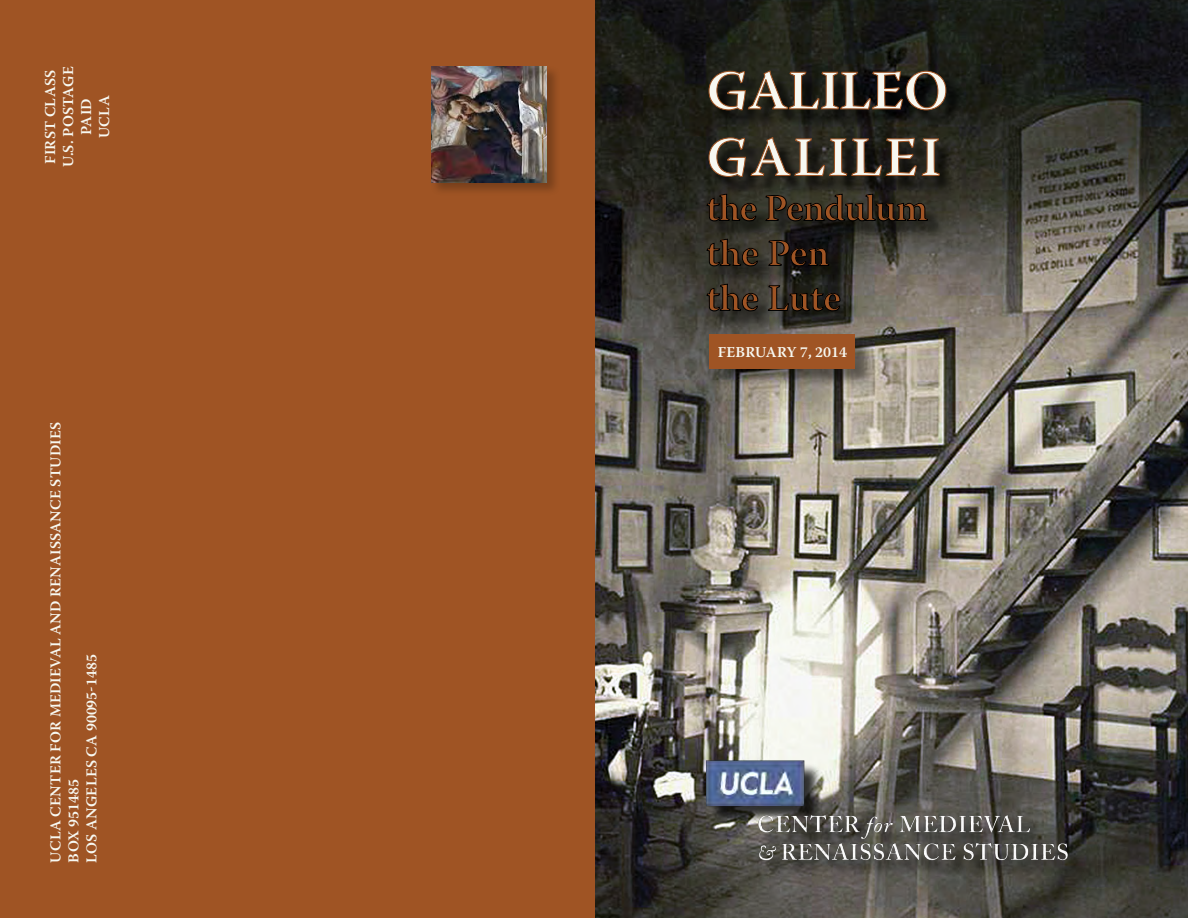
<style>
.page{position:relative;width:1188px;height:918px;background:#fff}
.page>*{position:absolute;margin:0;border:0;box-sizing:border-box;transform-origin:0 0}
.t1{font:600 55.5px/66.6px "Warnock Pro";letter-spacing:.02em;color:#f7f8f1}
.t2{font:600 37.5px "Warnock Pro";color:#9f5424}
.t3{font:600 15px "Warnock Pro";letter-spacing:.01em;color:#f7f8f1}
</style>
<div class="page">
<img style="left:594px;top:0;width:594px;height:918px">
<div style="left:0;top:0;width:594px;height:918px;background:#9f5424"></div>
<div style="left:431px;top:65px;width:130px;height:132px;background:#000;opacity:.24"></div>
<img style="left:431px;top:66px;width:115px;height:116px">
<div style="left:711px;top:73px;width:254px;height:257px;background:#000;opacity:.8"></div>
<svg style="left:708px;top:70px;width:238px;height:41px;background:#282015"></svg>
<svg style="left:708px;top:137px;width:232px;height:40px;background:#33291d"></svg>
<svg style="left:706px;top:194px;width:51px;height:27px"></svg>
<svg style="left:765px;top:194px;width:163px;height:27px;background:#26251e"></svg>
<svg style="left:706px;top:239px;width:52px;height:27px"></svg>
<svg style="left:768px;top:240px;width:61px;height:26px;background:#161514"></svg>
<svg style="left:706px;top:284px;width:52px;height:27px"></svg>
<svg style="left:768px;top:285px;width:72px;height:26px;background:#1f1e1a"></svg>
<img style="left:690px;top:743px;width:413px;height:145px">
<div style="left:712px;top:336px;width:162px;height:51px;background:#000;opacity:.45"></div>
<div style="left:709px;top:334px;width:146px;height:34px;background:#9f5424"></div>
<p class="t3" style="left:41px;top:164px;width:96px;rotate:-90deg">FIRST CLASS</p>
<p class="t3" style="left:59px;top:167px;width:102px;rotate:-90deg">U.S. POSTAGE</p>
<p class="t3" style="left:77px;top:135px;width:38px;rotate:-90deg">PAID</p>
<p class="t3" style="left:95px;top:138px;width:44px;rotate:-90deg">UCLA</p>
<p class="t3" style="left:47px;top:863px;width:442px;rotate:-90deg">UCLA CENTER FOR MEDIEVAL AND RENAISSANCE STUDIES</p>
<p class="t3" style="left:83px;top:863px;width:210px;rotate:-90deg">LOS ANGELES CA 90095-1485</p>
<p class="t3" style="left:65px;top:863px;width:85px;rotate:-90deg">BOX 951485</p>
<p class="t1" style="left:707px;top:56px;width:243px">GALILEO<br>GALILEI</p>
<p class="t2" style="left:706px;top:186px;width:223px">the Pendulum</p>
<p class="t2" style="left:706px;top:231px;width:124px">the Pen</p>
<p class="t2" style="left:706px;top:276px;width:136px">the Lute</p>
<p class="t3" style="left:718px;top:343px;width:131px">FEBRUARY 7, 2014</p>
</div>
